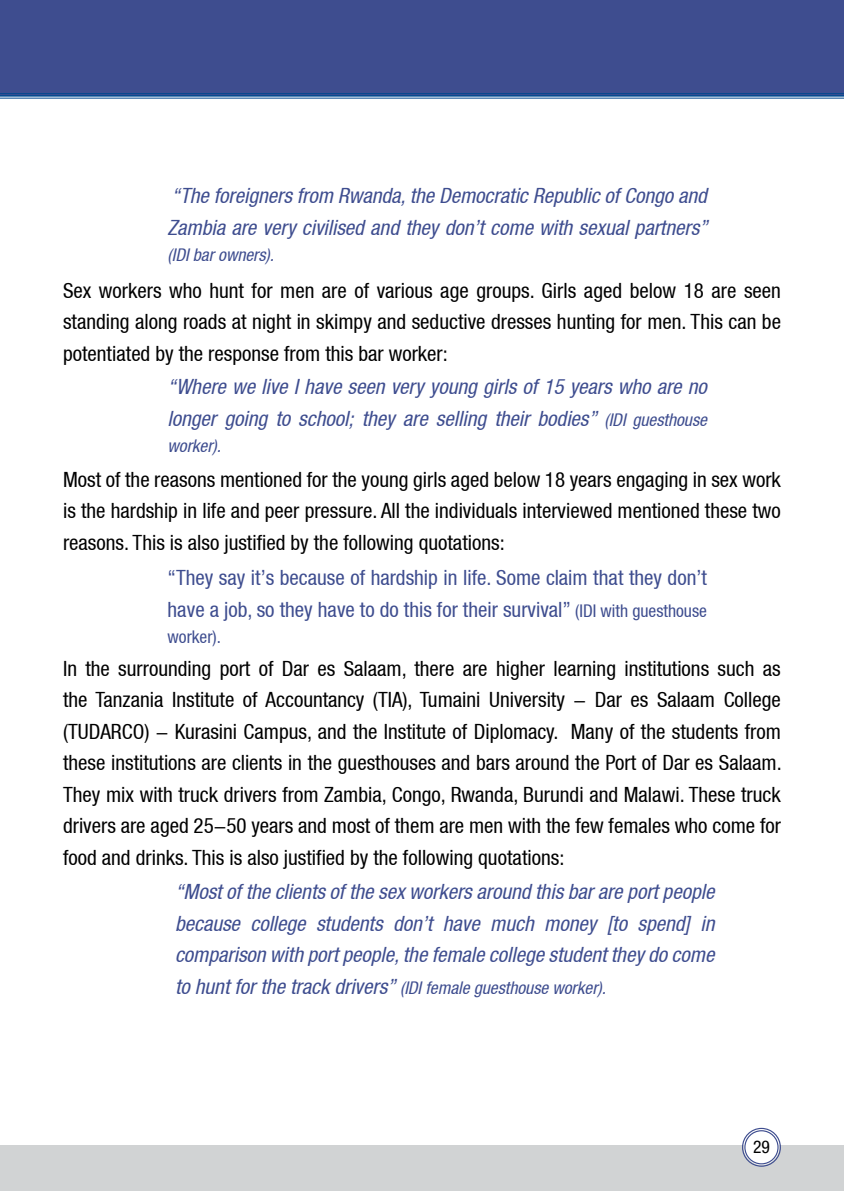
<style>
.page{position:relative;width:844px;height:1191px;background:#fff}
.page>*{position:absolute;margin:0;border:0;box-sizing:border-box;transform-origin:0 0}
.t1{font:condensed 21px/31.5px "Helvetica Neue LT";color:#000;text-align:justify}
.t2{font:italic condensed 21px/31.5px "Helvetica Neue LT";color:#3e4d8f}
.t3{font:condensed 21px/31.5px "Helvetica Neue LT";color:#3e4d8f}
.t4{font:italic condensed 17.5px "Helvetica Neue LT";color:#3e4d8f}
.t5{font:condensed 17.5px "Helvetica Neue LT";color:#3e4d8f}
.t6{font:condensed 17.5px "Helvetica Neue LT Std";color:#000}
.s1{font-size:17.5px}
.s2{font-size:21px}
</style>
<div class="page">
<div style="left:0;top:1145px;width:843px;height:46px;background:#d1d3d4"></div>
<svg style="left:743px;top:1129px;width:36px;height:36px"></svg>
<div style="left:741px;top:1127px;width:39px;height:39px;border:1px solid #3e4d8f;border-radius:50%"></div>
<div style="left:744px;top:1130px;width:34px;height:34px;border:1px solid #3e4d8f;border-radius:50%"></div>
<svg style="left:0;top:97px;width:843px;height:2px;background:#7fa3c6"></svg>
<svg style="left:0;top:94px;width:843px;height:3px;background:#325f9c"></svg>
<div style="left:0;top:0;width:843px;height:94px;background:#3e4d8f"></div>
<p class="t2" style="left:167px;top:180px;width:541px">“The foreigners from Rwanda, the Democratic Republic of Congo and<br>Zambia are very civilised and they don’t come with sexual partners”</p>
<p class="t4" style="left:167px;top:245px;width:108px">(IDI bar owners).</p>
<p class="t1" style="left:63px;top:274px;width:719px">Sex workers who hunt for men are of various age groups. Girls aged below 18 are seen standing along roads at night in skimpy and seductive dresses hunting for men. This can be potentiated by the response from this bar worker:</p>
<p class="t2" style="left:167px;top:371px;width:540px">“Where we live I have seen very young girls of 15 years who are no longer going to school; they are selling their bodies” <span class="s1">(IDI guesthouse</span></p>
<p class="t4" style="left:167px;top:436px;width:55px">worker).</p>
<p class="t1" style="left:63px;top:463px;width:719px">Most of the reasons mentioned for the young girls aged below 18 years engaging in sex work is the hardship in life and peer pressure. All the individuals interviewed mentioned these two reasons. This is also justified by the following quotations:</p>
<p class="t3" style="left:167px;top:562px;width:540px">“They say it’s because of hardship in life. Some claim that they don’t have a job, so they have to do this for their survival” <span class="s1">(IDI with guesthouse</span></p>
<p class="t5" style="left:167px;top:627px;width:55px">worker).</p>
<p class="t1" style="left:63px;top:652px;width:720px">In the surrounding port of Dar es Salaam, there are higher learning institutions such as the Tanzania Institute of Accountancy (TIA), Tumaini University - Dar es Salaam College (TUDARCO) - Kurasini Campus, and the Institute of Diplomacy. Many of the students from these institutions are clients in the guesthouses and bars around the Port of Dar es Salaam.<br>They mix with truck drivers from Zambia, Congo, Rwanda, Burundi and Malawi. These truck drivers are aged 25-50 years and most of them are men with the few females who come for food and drinks. This is also justified by the following quotations:</p>
<p class="t2" style="left:175px;top:876px;width:540px;text-align:justify">“Most of the clients of the sex workers around this bar are port people because college students don’t have much money [to spend] in comparison with port people, the female college student they do come</p>
<p class="t4" style="left:175px;top:977px;width:432px"><span class="s2">to hunt for the track drivers”</span> (IDI female guesthouse worker).</p>
<p class="t6" style="left:752px;top:1136px;width:18px">29</p>
</div>
